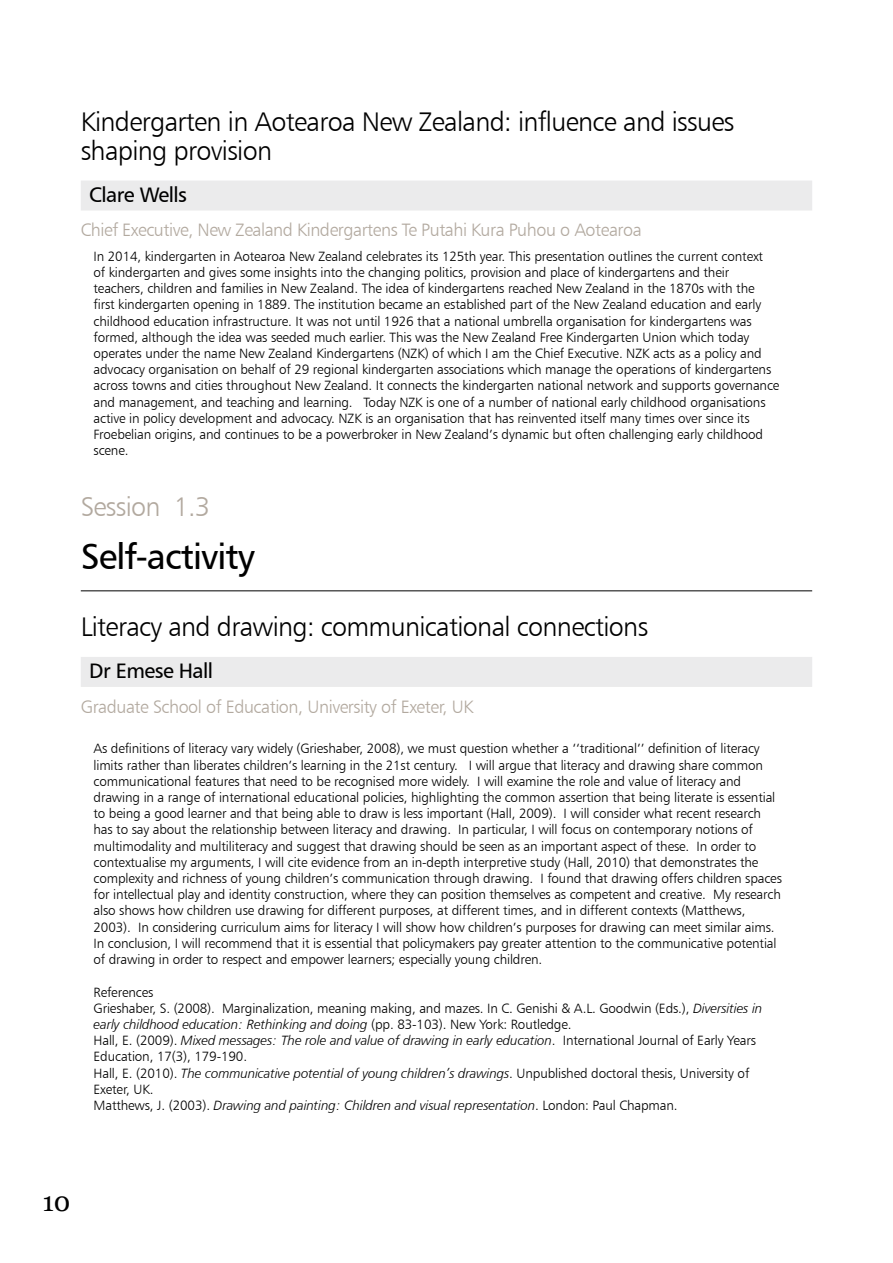
<style>
.page{position:relative;width:893px;height:1263px;background:#fff}
.page>*{position:absolute;margin:0;border:0;box-sizing:border-box;transform-origin:0 0}
.t1{font:36px "Humanist 777 BT Roman B";letter-spacing:-.025em;color:#000}
.t2{font:27px/28.5px "Humanist 777 BT Light B";letter-spacing:-.025em;color:#000}
.t3{font:27px "Humanist 777 BT Light B";letter-spacing:-.025em;color:#b2a99f}
.t4{font:27px "Georgia";color:#000}
.t5{font:21px "Humanist 777 BT Roman B";letter-spacing:-.025em;color:#000}
.t6{font:18px "Humanist 777 BT Light B";letter-spacing:-.025em;color:#b2a99f}
.t7{font:13.5px/16.2px "Humanist 777 BT Light B";letter-spacing:-.01em;color:#000}
.t8{font:13.5px/16.2px "Humanist 777 BT Light Italic B";letter-spacing:-.01em;color:#000}
.s1{font-family:"Humanist 777 BT Light Italic B"}
.s2{font-family:"Humanist 777 BT Light B"}
</style>
<div class="page">
<div style="left:81px;top:181px;width:731px;height:30px;background:#ebebec"></div>
<hr style="left:81px;top:590px;width:731px;height:1px;background:#000">
<div style="left:81px;top:657px;width:731px;height:30px;background:#ebebec"></div>
<h2 class="t2" style="left:81px;top:107px;width:655px">Kindergarten in Aotearoa New Zealand: influence and issues shaping provision</h2>
<h3 class="t5" style="left:89px;top:181px;width:99px">Clare Wells</h3>
<h3 class="t6" style="left:81px;top:219px;width:562px">Chief Executive, New Zealand Kindergartens Te Putahi Kura Puhou o Aotearoa</h3>
<p class="t7" style="left:94px;top:248px;width:687px">In 2014, kindergarten in Aotearoa New Zealand celebrates its 125th year. This presentation outlines the current context<br>of kindergarten and gives some insights into the changing politics, provision and place of kindergartens and their teachers, children and families in New Zealand. The idea of kindergartens reached New Zealand in the 1870s with the<br>first kindergarten opening in 1889. The institution became an established part of the New Zealand education and early childhood education infrastructure. It was not until 1926 that a national umbrella organisation for kindergartens was formed, although the idea was seeded much earlier. This was the New Zealand Free Kindergarten Union which today operates under the name New Zealand Kindergartens (NZK) of which I am the Chief Executive. NZK acts as a policy and advocacy organisation on behalf of 29 regional kindergarten associations which manage the operations of kindergartens across towns and cities throughout New Zealand. It connects the kindergarten national network and supports governance and management, and teaching and learning. Today NZK is one of a number of national early childhood organisations active in policy development and advocacy. NZK is an organisation that has reinvented itself many times over since its Froebelian origins, and continues to be a powerbroker in New Zealand’s dynamic but often challenging early childhood scene.</p>
<h2 class="t3" style="left:81px;top:490px;width:131px">Session 1.3</h2>
<h1 class="t1" style="left:81px;top:534px;width:176px">Self-activity</h1>
<h2 class="t2" style="left:81px;top:612px;width:569px">Literacy and drawing: communicational connections</h2>
<h3 class="t5" style="left:89px;top:658px;width:125px">Dr Emese Hall</h3>
<h3 class="t6" style="left:81px;top:695px;width:394px">Graduate School of Education, University of Exeter, UK</h3>
<p class="t7" style="left:94px;top:740px;width:690px">As definitions of literacy vary widely (Grieshaber, 2008), we must question whether a ‘‘traditional’’ definition of literacy limits rather than liberates children’s learning in the 21st century. I will argue that literacy and drawing share common communicational features that need to be recognised more widely. I will examine the role and value of literacy and drawing in a range of international educational policies, highlighting the common assertion that being literate is essential to being a good learner and that being able to draw is less important (Hall, 2009). I will consider what recent research has to say about the relationship between literacy and drawing. In particular, I will focus on contemporary notions of multimodality and multiliteracy and suggest that drawing should be seen as an important aspect of these. In order to contextualise my arguments, I will cite evidence from an in-depth interpretive study (Hall, 2010) that demonstrates the complexity and richness of young children’s communication through drawing. I found that drawing offers children spaces for intellectual play and identity construction, where they can position themselves as competent and creative. My research also shows how children use drawing for different purposes, at different times, and in different contexts (M atthews, 2003). In considering curriculum aims for literacy I will show how children’s purposes for drawing can meet similar aims.<br>In conclusion, I will recommend that it is essential that policymakers pay greater attention to the communicative potential of drawing in order to respect and empower learners; especially young children.</p>
<p class="t7" style="left:94px;top:983px;width:670px">References<br>Grieshaber, S. (2008). Marginalization, meaning making, and mazes. In C. Genishi &amp; A.L. Goodwin (Eds.), <span class="s1">Diversities in</span></p>
<p class="t8" style="left:94px;top:1016px;width:664px">early childhood education: Rethinking and doing <span class="s2">(pp. 83-103). New York: Routledge.<br>Hall, E. (2009).</span> Mixed messages: The role and value of drawing in early education<span class="s2">. International Journal of Early Years</span></p>
<p class="t7" style="left:94px;top:1048px;width:657px">Education, 17(3), 179-190.<br>Hall, E. (2010). <span class="s1">The communicative potential of young children’s drawings</span>. Unpublished doctoral thesis, University of<br>Exeter, UK.</p>
<p class="t8" style="left:94px;top:1097px;width:585px"><span class="s2">M atthews, J. (2003).</span> Drawing and painting: Children and visual representation<span class="s2">. London: Paul Chapman.</span></p>
<h2 class="t4" style="left:43px;top:1185px;width:29px">10</h2>
</div>
